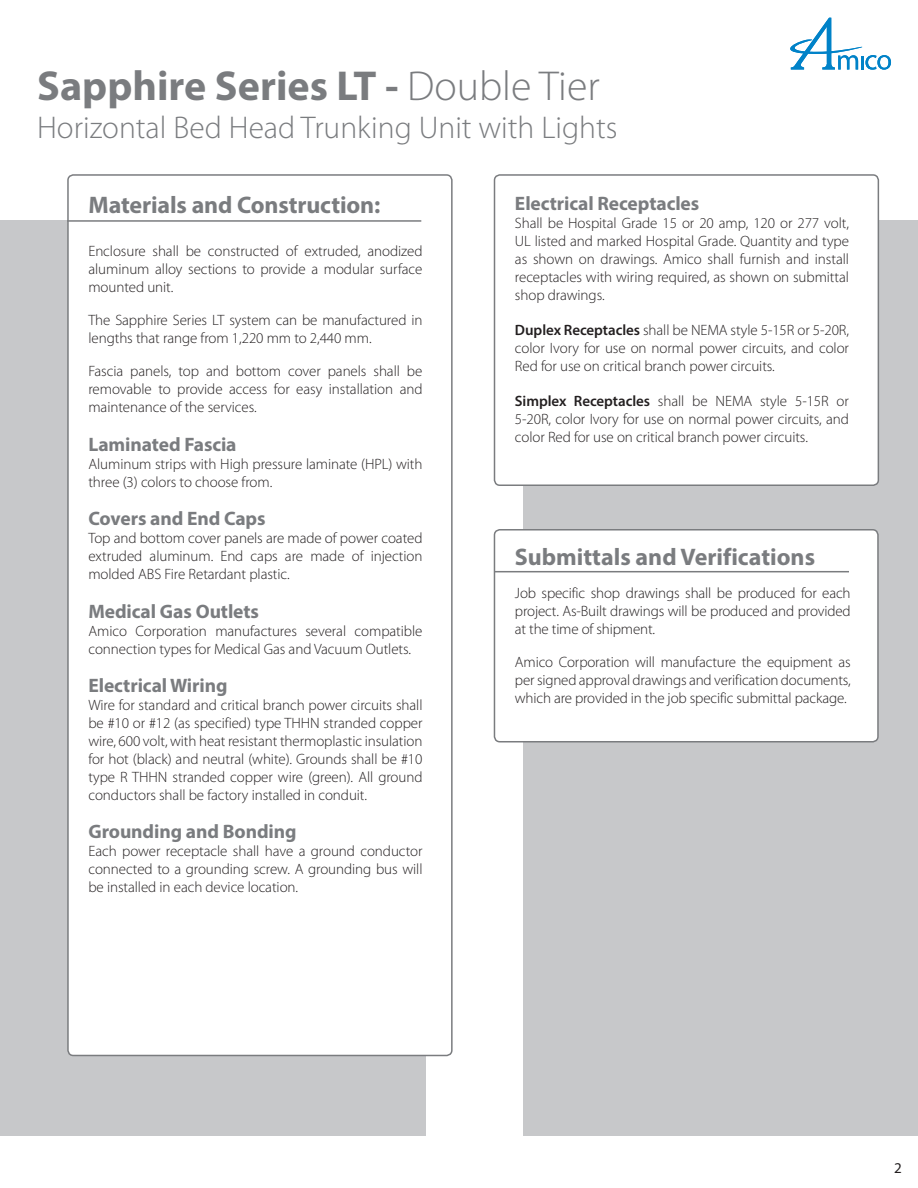
<style>
.page{position:relative;width:918px;height:1188px;background:#fff}
.page>*{position:absolute;margin:0;border:0;box-sizing:border-box;transform-origin:0 0}
.main_head_2{font:700 42px "Myriad Pro";color:#7a7c7f}
.main_head_2-2{font:300 31.5px "Myriad Pro";color:#7a7c7f}
.box_heading{font:700 24px "Myriad Pro";color:#7a7c7f}
.box_subheading{font:700 19.5px "Myriad Pro";letter-spacing:-.005em;color:#7a7c7f}
.main_text{font:300 15px/18px "Myriad Pro";letter-spacing:-.005em;color:#231f20;text-align:justify}
.Body_Text_2{font:15px "Myriad Pro";color:#231f20}
.s1{font-weight:300}
.s2{font-weight:600}
</style>
<div class="page">
<svg style="left:790px;top:18px;width:101px;height:52px"></svg>
<div style="left:0;top:221px;width:426px;height:915px;background:#c7c8ca"></div>
<div style="left:68px;top:175px;width:384px;height:880px;background:#fff;border-radius:5px"></div>
<div style="left:67px;top:174px;width:386px;height:882px;border:2px solid #7a7c7f;border-radius:5px"></div>
<div style="left:524px;top:220px;width:394px;height:916px;background:#c7c8ca"></div>
<div style="left:495px;top:175px;width:383px;height:310px;background:#fff;border-radius:5px"></div>
<div style="left:494px;top:174px;width:385px;height:312px;border:2px solid #7a7c7f;border-radius:5px"></div>
<hr style="left:67px;top:220px;width:354px;height:2px;background:#7a7c7f">
<div style="left:494px;top:530px;width:384px;height:212px;background:#fff;border-radius:5px"></div>
<div style="left:494px;top:529px;width:385px;height:213px;border:2px solid #7a7c7f;border-radius:5px"></div>
<hr style="left:495px;top:571px;width:354px;height:1px;background:#7a7c7f">
<p class="main_head_2" style="left:37px;top:59px;width:564px">Sapphire Series LT - <span class="s1">Double Tier</span></p>
<p class="main_head_2-2" style="left:37px;top:109px;width:582px">Horizontal Bed Head Trunking Unit with Lights</p>
<p class="box_heading" style="left:88px;top:190px;width:293px">Materials and Construction:</p>
<p class="main_text" style="left:88px;top:242px;width:336px">Enclosure shall be constructed of extruded, anodized aluminum alloy sections to provide a modular surface mounted unit.</p>
<p class="main_text" style="left:88px;top:311px;width:336px">The Sapphire Series LT system can be manufactured in lengths that range from 1,220 mm to 2,440 mm.</p>
<p class="main_text" style="left:88px;top:362px;width:336px">Fascia panels, top and bottom cover panels shall be removable to provide access for easy installation and maintenance of the services.</p>
<p class="box_subheading" style="left:88px;top:431px;width:150px">Laminated Fascia</p>
<p class="main_text" style="left:88px;top:455px;width:336px">Aluminum strips with High pressure laminate (HPL) with three (3) colors to choose from.</p>
<p class="box_subheading" style="left:88px;top:506px;width:179px">Covers and End Caps</p>
<p class="main_text" style="left:88px;top:529px;width:336px">Top and bottom cover panels are made of power coated extruded aluminum. End caps are made of injection molded ABS Fire Retardant plastic.</p>
<p class="box_subheading" style="left:88px;top:598px;width:172px">Medical Gas Outlets</p>
<p class="main_text" style="left:88px;top:621px;width:336px">Amico Corporation manufactures several compatible connection types for Medical Gas and Vacuum Outlets.</p>
<p class="box_subheading" style="left:88px;top:673px;width:141px">Electrical Wiring</p>
<p class="main_text" style="left:88px;top:696px;width:336px">Wire for standard and critical branch power circuits shall be #10 or #12 (as specified) type THHN stranded copper wire, 600 volt, with heat resistant thermoplastic insulation for hot (black) and neutral (white). Grounds shall be #10 type R THHN stranded copper wire (green). All ground conductors shall be factory installed in conduit.</p>
<p class="box_subheading" style="left:88px;top:819px;width:210px">Grounding and Bonding</p>
<p class="main_text" style="left:88px;top:842px;width:336px">Each power receptacle shall have a ground conductor connected to a grounding screw. A grounding bus will be installed in each device location.</p>
<p class="box_subheading" style="left:515px;top:191px;width:186px">Electrical Receptacles</p>
<p class="main_text" style="left:515px;top:214px;width:336px">Shall be Hospital Grade 15 or 20 amp, 120 or 277 volt, UL listed and marked Hospital Grade. Quantity and type as shown on drawings. Amico shall furnish and install receptacles with wiring required, as shown on submittal shop drawings.</p>
<p class="main_text" style="left:515px;top:321px;width:336px"><span class="s2">Duplex Receptacles</span> shall be NEMA style 5-15R or 5-20R, color Ivory for use on normal power circuits, and color Red for use on critical branch power circuits.</p>
<p class="main_text" style="left:515px;top:392px;width:336px"><span class="s2">Simplex Receptacles</span> shall be NEMA style 5-15R or 5-20R, color Ivory for use on normal power circuits, and color Red for use on critical branch power circuits.</p>
<p class="box_heading" style="left:515px;top:542px;width:302px">Submittals and Verifications</p>
<p class="main_text" style="left:515px;top:584px;width:337px">Job specific shop drawings shall be produced for each project. As-Built drawings will be produced and provided at the time of shipment.</p>
<p class="main_text" style="left:515px;top:653px;width:337px">Amico Corporation will manufacture the equipment as per signed approval drawings and verification documents, which are provided in the job specific submittal package.</p>
<p class="Body_Text_2" style="left:894px;top:1159px;width:9px">2</p>
</div>
